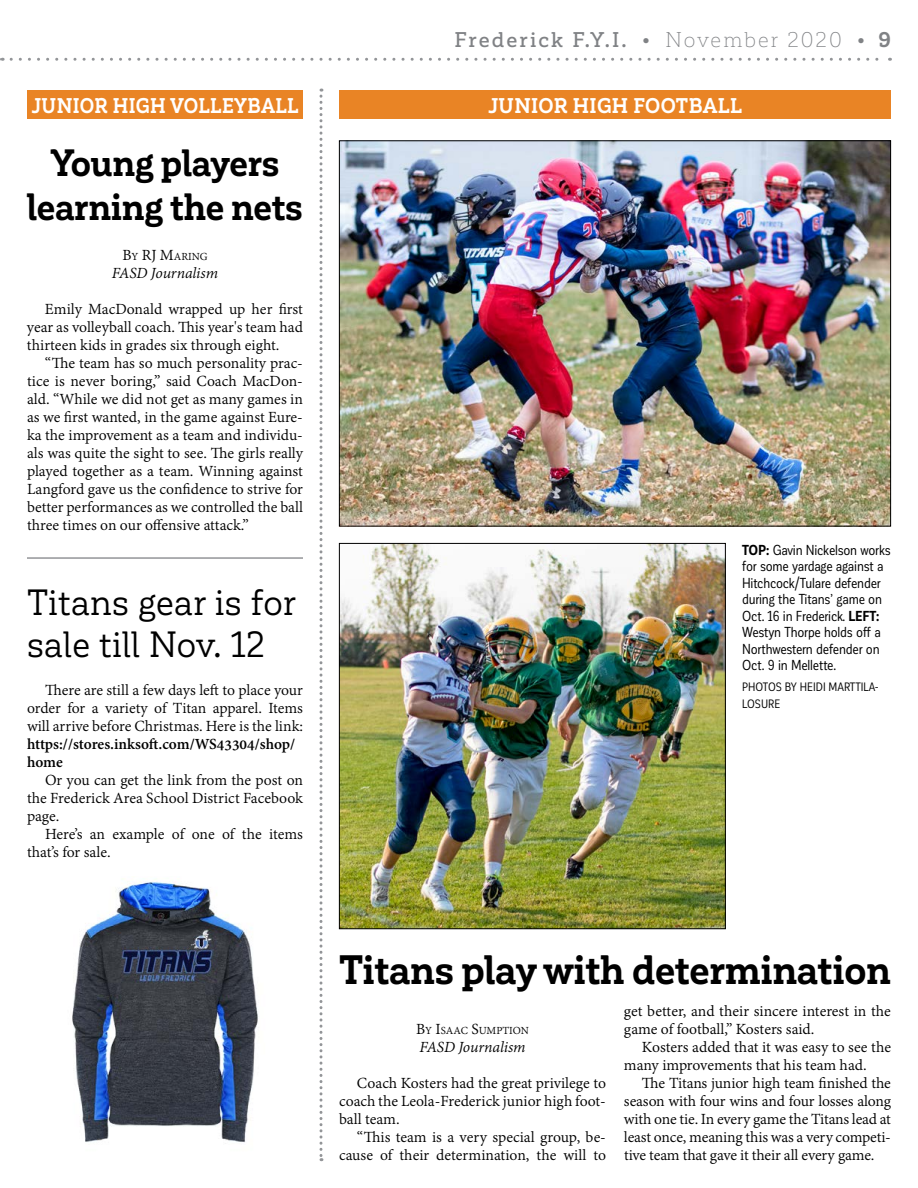
<style>
.page{position:relative;width:918px;height:1188px;background:#fff}
.page>*{position:absolute;margin:0;border:0;box-sizing:border-box;transform-origin:0 0}
.t1{font:700 40.5px "Corporative Slab";letter-spacing:-.01em;color:#000;scale:.95 1}
.t2{font:700 37.5px/43.5px "Corporative Slab";letter-spacing:-.01em;color:#000;text-align:center;scale:.94 1}
.t3{font:36px/42px "Corporative Slab";letter-spacing:.01em;color:#000;scale:.95 1}
.t4{font:500 21px "Corporative Slab";letter-spacing:.1em;color:#808285}
.t5{font:700 21px "Corporative Slab";letter-spacing:.02em;color:#fff;scale:.89 1}
.t6{font:700 21px "Corporative Slab";letter-spacing:.02em;color:#fff;scale:.93 1}
.t7{font:16.8px/18px "Adobe Devanagari";color:#000;text-align:justify}
.t8{font:700 16.8px/18px "Adobe Devanagari";color:#000}
.t9{font:italic 16.8px "Adobe Devanagari";letter-spacing:-.01em;color:#000}
.t10{font:14.25px/16.5px "Corporative Sans Cnd";letter-spacing:-.02em;color:#000}
.t11{font:12px/16.5px "Corporative Sans Cnd";color:#000}
.t12{font:11.7px "Adobe Devanagari";color:#000}
.s1{font-weight:700}
.s2{font-weight:300}
.s3{font-size:16.8px}
</style>
<div class="page">
<svg style="left:11px;top:58px;width:879px;height:3px"></svg>
<div style="left:27px;top:90px;width:276px;height:29px;background:#e98425"></div>
<div style="left:339px;top:90px;width:552px;height:29px;background:#e98425"></div>
<svg style="left:320px;top:89px;width:2px;height:1072px"></svg>
<img style="left:341px;top:142px;width:548px;height:382px">
<img style="left:341px;top:545px;width:383px;height:382px">
<div style="left:339px;top:543px;width:387px;height:386px;border:1px solid #000"></div>
<hr style="left:27px;top:557px;width:276px;height:2px;background:#939598">
<img style="left:72px;top:882px;width:186px;height:261px">
<p class="t4" style="left:454px;top:28px;width:438px">Frederick F.Y.I. <span class="s1">•</span> <span class="s2">November 2020</span> <span class="s1">• 9</span></p>
<p class="t5" style="left:32px;top:94px;width:301px">JUNIOR HIGH VOLLEYBALL</p>
<p class="t6" style="left:488px;top:94px;width:274px">JUNIOR HIGH FOOTBALL</p>
<h2 class="t2" style="left:27px;top:142px;width:295px">Young players learning the nets</h2>
<p class="t12" style="left:122px;top:250px;width:87px"><span class="s3">B</span>Y <span class="s3">RJ M</span>ARING</p>
<p class="t9" style="left:112px;top:264px;width:108px">FASD Journalism</p>
<p class="t7" style="left:27px;top:302px;width:278px;text-indent:18px">Emily MacDonald wrapped up her first year as volleyball coach. This year's team had thirteen kids in grades six through eight.</p>
<p class="t7" style="left:27px;top:356px;width:278px;text-indent:18px">“The team has so much personality prac&shy;tice is never boring,” said Coach MacDon&shy;ald. “While we did not get as many games in as we first wanted, in the game against Eure&shy;ka the improvement as a team and individu&shy;als was quite the sight to see. The girls really played together as a team. Winning against Langford gave us the confidence to strive for better performances as we controlled the ball three times on our offensive attack.”</p>
<h3 class="t3" style="left:27px;top:582px;width:285px">Titans gear is for sale till Nov. 12</h3>
<p class="t7" style="left:27px;top:682px;width:278px;text-indent:18px">There are still a few days left to place your order for a variety of Titan apparel. Items will arrive before Christmas. Here is the link:</p>
<p class="t8" style="left:27px;top:736px;width:270px">https://stores.inksoft.com/WS43304/shop/ home</p>
<p class="t7" style="left:27px;top:772px;width:278px;text-indent:18px">Or you can get the link from the post on the Frederick Area School District Facebook page.</p>
<p class="t7" style="left:27px;top:826px;width:278px;text-indent:18px">Here’s an example of one of the items that’s for sale.</p>
<p class="t10" style="left:742px;top:541px;width:150px"><span class="s1">TOP:</span> Gavin Nickelson works for some yardage against a<br>Hitchcock/Tulare defender during the Titans’ game on<br>Oct. 16 in Frederick. <span class="s1">LEFT:<br></span>Westyn Thorpe holds off a<br>Northwestern defender on<br>Oct. 9 in Mellette.</p>
<p class="t11" style="left:742px;top:679px;width:138px">PHOTOS BY HEIDI MARTTILA-<br>LOSURE</p>
<h1 class="t1" style="left:339px;top:947px;width:583px">Titans play with determination</h1>
<p class="t12" style="left:416px;top:1024px;width:114px"><span class="s3">B</span>Y <span class="s3">I</span>SAAC <span class="s3">S</span>UMPTION</p>
<p class="t9" style="left:419px;top:1038px;width:108px">FASD Journalism</p>
<p class="t7" style="left:339px;top:1075px;width:269px;text-indent:18px">Coach Kosters had the great privilege to coach the Leola-Frederick junior high foot&shy;ball team.</p>
<p class="t7" style="left:339px;top:1129px;width:269px;text-align:right">“This team is a very special group, be&shy;cause of their determination, the will to</p>
<p class="t7" style="left:624px;top:1003px;width:269px">get better, and their sincere interest in the game of football,” Kosters said.</p>
<p class="t7" style="left:624px;top:1039px;width:269px;text-indent:18px">Kosters added that it was easy to see the many improvements that his team had.</p>
<p class="t7" style="left:624px;top:1075px;width:269px;text-indent:18px">The Titans junior high team finished the season with four wins and four losses along with one tie. In every game the Titans lead at least once, meaning this was a very competi&shy;tive team that gave it their all every game.</p>
</div>
